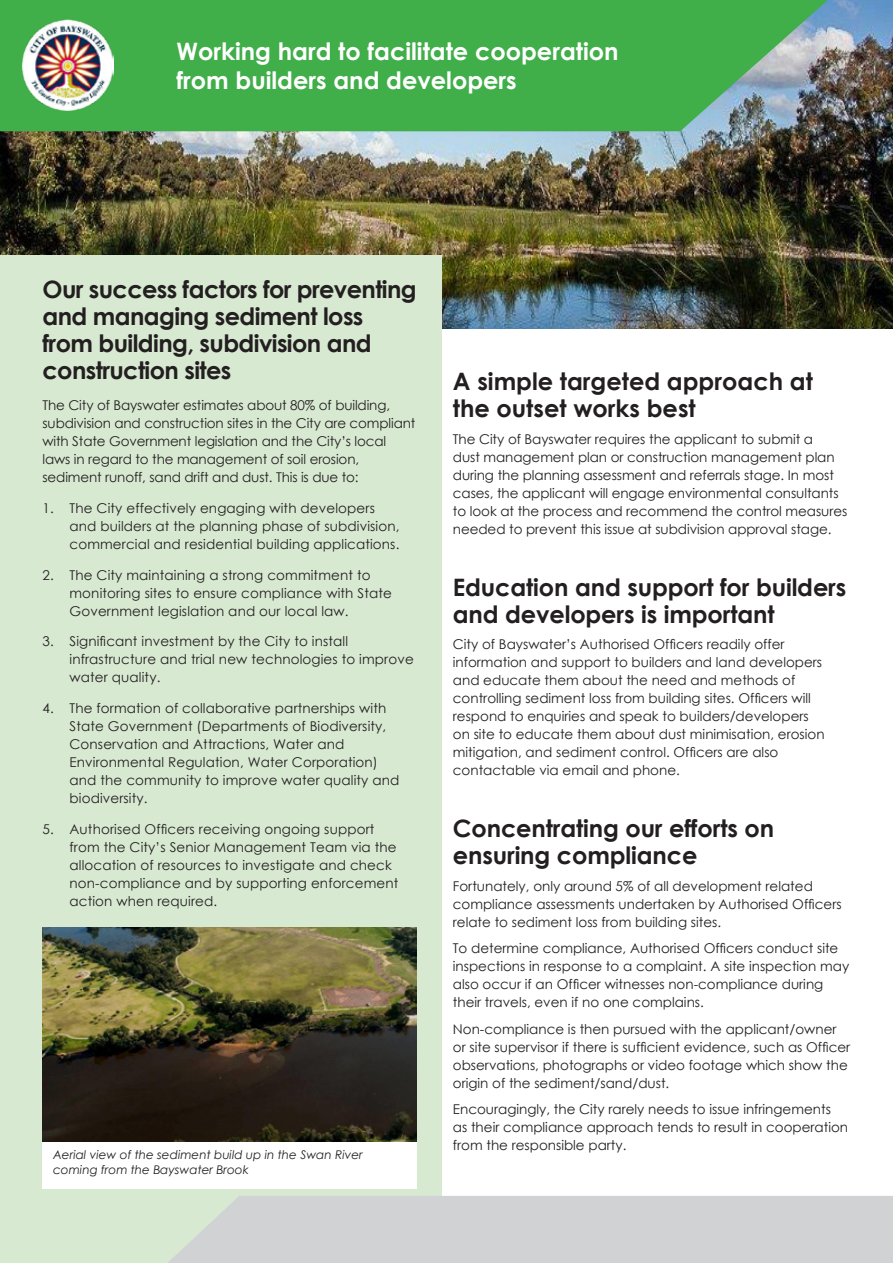
<style>
.page{position:relative;width:893px;height:1263px;background:#fff}
.page>*{position:absolute;margin:0;border:0;box-sizing:border-box;transform-origin:0 0}
.Body{font:700 24px/27px "Century Gothic";letter-spacing:-.005em;color:#231f20}
.Body-2{font:700 24px/27px "Century Gothic";letter-spacing:-.025em;color:#231f20}
.Sub_title{font:700 24px/28.5px "Century Gothic";color:#fff}
.Body-3{font:13.5px/18px "Century Gothic";color:#231f20}
.Reference{font:italic 12px/15px "Century Gothic";color:#231f20}
</style>
<div class="page">
<img style="left:0;top:0;width:892px;height:329px">
<div style="left:0;top:255px;width:441px;height:1008px;background:#d8e9d2"></div>
<div style="left:168px;top:1196px;width:725px;height:67px;background:#d1d2d4"></div>
<div style="left:43px;top:1123px;width:374px;height:65px;background:#fff"></div>
<svg style="left:0;top:0;width:828px;height:131px;background:#47ac52"></svg>
<img style="left:21px;top:20px;width:92px;height:91px">
<img style="left:43px;top:927px;width:374px;height:214px">
<p class="Sub_title" style="left:176px;top:36px;width:444px">Working hard to facilitate cooperation from builders and developers</p>
<h2 class="Body-2" style="left:43px;top:275px;width:376px">Our success factors for preventing and managing sediment loss from building, subdivision and construction sites</h2>
<p class="Body-3" style="left:43px;top:396px;width:374px">The City of Bayswater estimates about 80% of building, subdivision and construction sites in the City are compliant with State Government legislation and the City’s local laws in regard to the management of soil erosion, sediment runoff, sand drift and dust. This is due to:</p>
<p class="Body-3" style="left:70px;top:499px;width:331px;text-indent:-27px">1. The City effectively engaging with developers and builders at the planning phase of subdivision, commercial and residential building applications.</p>
<p class="Body-3" style="left:70px;top:565px;width:324px;text-indent:-27px">2. The City maintaining a strong commitment to monitoring sites to ensure compliance with State<br>Government legislation and our local law.</p>
<p class="Body-3" style="left:70px;top:632px;width:346px;text-indent:-27px">3. Significant investment by the City to install infrastructure and trial new technologies to improve water quality.</p>
<p class="Body-3" style="left:70px;top:699px;width:331px;text-indent:-27px">4. The formation of collaborative partnerships with State Government (Departments of Biodiversity, Conservation and Attractions, Water and Environmental Regulation, Water Corporation) and the community to improve water quality and biodiversity.</p>
<p class="Body-3" style="left:70px;top:820px;width:330px;text-indent:-27px">5. Authorised Officers receiving ongoing support from the City’s Senior Management Team via the allocation of resources to investigate and check non-compliance and by supporting enforcement action when required.</p>
<p class="Reference" style="left:53px;top:1147px;width:311px">Aerial view of the sediment build up in the Swan River coming from the Bayswater Brook</p>
<p class="Body" style="left:453px;top:367px;width:361px">A simple targeted approach at the outset works best</p>
<p class="Body-3" style="left:453px;top:429px;width:396px">The City of Bayswater requires the applicant to submit a<br>dust management plan or construction management plan during the planning assessment and referrals stage. In most cases, the applicant will engage environmental consultants to look at the process and recommend the control measures needed to prevent this issue at subdivision approval stage.</p>
<p class="Body" style="left:453px;top:572px;width:395px">Education and support for builders and developers is important</p>
<p class="Body-3" style="left:453px;top:635px;width:373px">City of Bayswater’s Authorised Officers readily offer information and support to builders and land developers and educate them about the need and methods of controlling sediment loss from building sites. Officers will respond to enquiries and speak to builders/developers on site to educate them about dust minimisation, erosion mitigation, and sediment control. Officers are also contactable via email and phone.</p>
<p class="Body" style="left:453px;top:814px;width:323px">Concentrating our efforts on ensuring compliance</p>
<p class="Body-3" style="left:453px;top:876px;width:390px">Fortunately, only around 5% of all development related compliance assessments undertaken by Authorised Officers relate to sediment loss from building sites.</p>
<p class="Body-3" style="left:453px;top:939px;width:398px">To determine compliance, Authorised Officers conduct site inspections in response to a complaint. A site inspection may also occur if an Officer witnesses non-compliance during their travels, even if no one complains.</p>
<p class="Body-3" style="left:453px;top:1020px;width:399px">Non-compliance is then pursued with the applicant/owner or site supervisor if there is sufficient evidence, such as Officer observations, photographs or video footage which show the origin of the sediment/sand/dust.</p>
<p class="Body-3" style="left:453px;top:1100px;width:397px">Encouragingly, the City rarely needs to issue infringements as their compliance approach tends to result in cooperation from the responsible party.</p>
</div>
